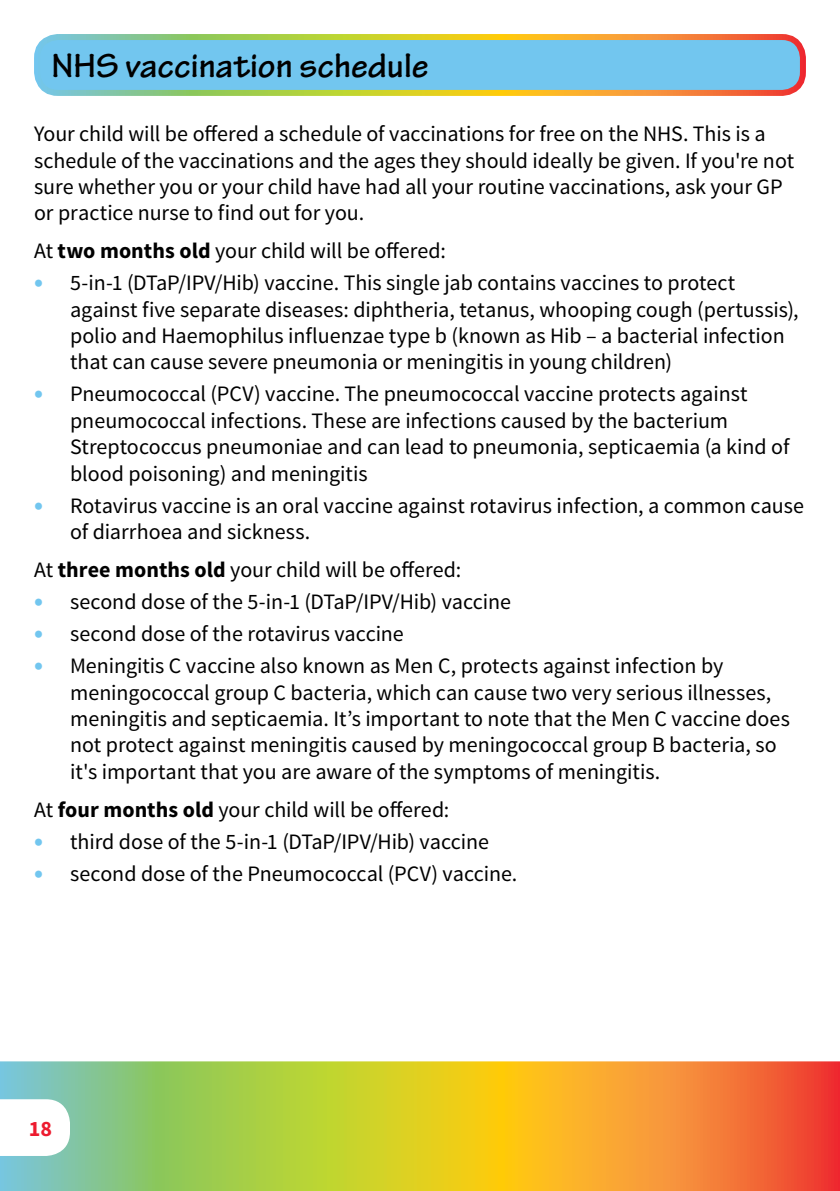
<style>
.page{position:relative;width:840px;height:1191px;background:#fff}
.page>*{position:absolute;margin:0;border:0;box-sizing:border-box;transform-origin:0 0}
.t1{font:700 36px "Tekton Pro";color:#000}
.t2{font:22px/26.4px "Source Sans Pro";color:#000}
.t3{font:700 22px "Source Sans Pro";color:#ed1b2f}
.s1{font-weight:700}
.s2{font-weight:700;font-size:26px;color:#72c6ef}
</style>
<div class="page">
<svg style="left:0;top:1061px;width:839px;height:130px;background:#ceb141"></svg>
<svg style="left:0;top:1099px;width:70px;height:57px"></svg>
<div style="left:37px;top:37px;width:765px;height:56px;background:#72c6ef;border-radius:21px"></div>
<div style="left:34px;top:34px;width:771px;height:62px;border:6px solid #fff;border-radius:21px"></div>
<h1 class="t1" style="left:51px;top:45px;width:378px">NHS vaccination schedule</h1>
<p class="t2" style="left:34px;top:121px;width:761px">Your child will be offered a schedule of vaccinations for free on the NHS. This is a schedule of the vaccinations and the ages they should ideally be given. If you're not sure whether you or your child have had all your routine vaccinations, ask your GP or practice nurse to find out for you.</p>
<p class="t2" style="left:34px;top:238px;width:413px">At <span class="s1">two months old</span> your child will be offered:</p>
<p class="t2" style="left:70px;top:270px;width:729px;text-indent:-36px"><span class="s2">•</span> 5-in-1 (DTaP/IPV/Hib) vaccine. This single jab contains vaccines to protect against five separate diseases: diphtheria, tetanus, whooping cough (pertussis), polio and Haemophilus influenzae type b (known as Hib – a bacterial infection that can cause severe pneumonia or meningitis in young children)</p>
<p class="t2" style="left:70px;top:381px;width:720px;text-indent:-36px"><span class="s2">•</span> Pneumococcal (PCV) vaccine. The pneumococcal vaccine protects against pneumococcal infections. These are infections caused by the bacterium Streptococcus pneumoniae and can lead to pneumonia, septicaemia (a kind of blood poisoning) and meningitis</p>
<p class="t2" style="left:70px;top:492px;width:735px;text-indent:-36px"><span class="s2">•</span> Rotavirus vaccine is an oral vaccine against rotavirus infection, a common cause of diarrhoea and sickness.</p>
<p class="t2" style="left:34px;top:557px;width:428px">At <span class="s1">three months old</span> your child will be offered:</p>
<p class="t2" style="left:34px;top:589px;width:478px"><span class="s2">•</span> second dose of the 5-in-1 (DTaP/IPV/Hib) vaccine</p>
<p class="t2" style="left:34px;top:621px;width:371px"><span class="s2">•</span> second dose of the rotavirus vaccine</p>
<p class="t2" style="left:70px;top:653px;width:721px;text-indent:-36px"><span class="s2">•</span> Meningitis C vaccine also known as Men C, protects against infection by meningococcal group C bacteria, which can cause two very serious illnesses, meningitis and septicaemia. It’s important to note that the Men C vaccine does not protect against meningitis caused by meningococcal group B bacteria, so it's important that you are aware of the symptoms of meningitis.</p>
<p class="t2" style="left:34px;top:796px;width:416px">At <span class="s1">four months old</span> your child will be offered:</p>
<p class="t2" style="left:34px;top:828px;width:456px"><span class="s2">•</span> third dose of the 5-in-1 (DTaP/IPV/Hib) vaccine</p>
<p class="t2" style="left:34px;top:860px;width:484px"><span class="s2">•</span> second dose of the Pneumococcal (PCV) vaccine.</p>
<p class="t3" style="left:29px;top:1114px;width:25px">18</p>
</div>
